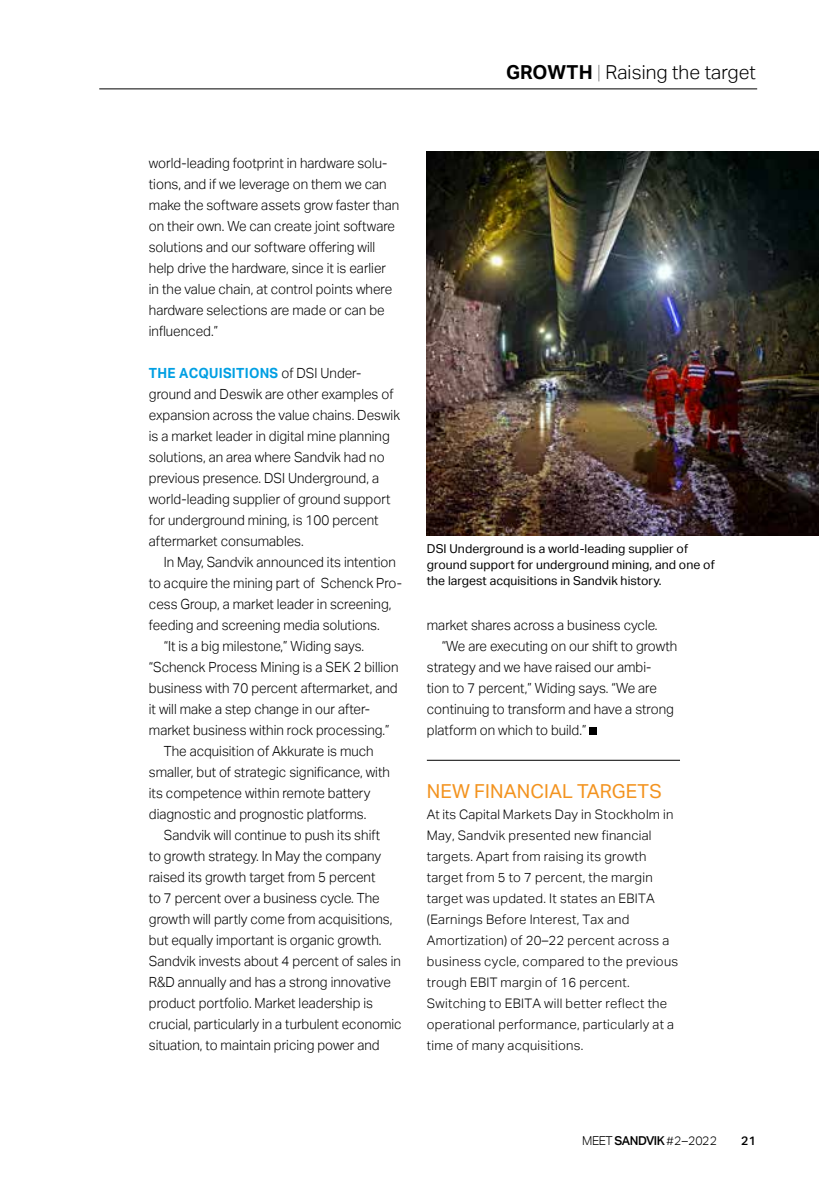
<style>
.page{position:relative;width:819px;height:1186px;background:#fff}
.page>*{position:absolute;margin:0;border:0;box-sizing:border-box;transform-origin:0 0}
.t1{font:300 19.25px "Aktiv Grotesk";letter-spacing:.005em;color:#000}
.t2{font:19.25px "Aktiv Grotesk";letter-spacing:.005em;color:#f3931f}
.t3{font:300 14px/21px "Aktiv Grotesk";color:#000;scale:.96 1}
.t4{font:300 13.12px/21px "Aktiv Grotesk";letter-spacing:.02em;color:#000}
.t5{font:12.25px/15.8px "Aktiv Grotesk";letter-spacing:.005em;color:#000}
.t6{font:500 12.25px "Aktiv Grotesk";letter-spacing:-.04em;color:#000}
.t7{font:500 12.25px "Aktiv Grotesk";color:#000}
.s1{font-weight:700}
.s2{font-weight:100}
.s3{font-weight:700;color:#009fe3}
.s4{font-weight:300}
</style>
<div class="page">
<hr style="left:99px;top:89px;width:658px;height:1px;background:#000">
<div style="left:589px;top:727px;width:8px;height:8px;background:#000"></div>
<hr style="left:427px;top:760px;width:253px;height:1px;background:#000">
<img style="left:427px;top:151px;width:392px;height:385px">
<h1 class="t1" style="left:506px;top:61px;width:251px"><span class="s1">GROWTH</span> <span class="s2">|</span> Raising the target</h1>
<p class="t3" style="left:149px;top:153px;width:262px">world-leading footprint in hardware solu&shy;tions, and if we leverage on them we can make the software assets grow faster than on their own. We can create joint software solutions and our software offering will help drive the hardware, since it is earlier in the value chain, at control points where hardware selections are made or can be influenced.”</p>
<p class="t3" style="left:149px;top:363px;width:263px"><span class="s3">THE ACQUISITIONS</span> of DSI Under&shy;ground and Deswik are other examples of expansion across the value chains. Deswik is a market leader in digital mine planning solutions, an area where Sandvik had no previous presence. DSI Underground, a world-leading supplier of ground support for underground mining, is 100 percent aftermarket consumables.</p>
<p class="t3" style="left:164px;top:552px;width:243px">In May, Sandvik announced its intention</p>
<p class="t3" style="left:149px;top:573px;width:265px">to acquire the mining part of Schenck Pro-</p>
<p class="t3" style="left:149px;top:594px;width:254px">cess Group, a market leader in screening,</p>
<p class="t3" style="left:149px;top:615px;width:242px">feeding and screening media solutions.</p>
<p class="t3" style="left:164px;top:636px;width:210px">“It is a big milestone,” Widing says.</p>
<p class="t3" style="left:149px;top:657px;width:261px">“Schenck Process Mining is a SEK 2 billion</p>
<p class="t3" style="left:149px;top:678px;width:260px">business with 70 percent aftermarket, and</p>
<p class="t3" style="left:149px;top:699px;width:232px">it will make a step change in our after-</p>
<p class="t3" style="left:149px;top:720px;width:252px">market business within rock processing.”</p>
<p class="t3" style="left:164px;top:741px;width:220px">The acquisition of Akkurate is much</p>
<p class="t3" style="left:149px;top:762px;width:252px">smaller, but of strategic significance, with</p>
<p class="t3" style="left:149px;top:783px;width:232px">its competence within remote battery</p>
<p class="t3" style="left:149px;top:804px;width:228px">diagnostic and prognostic platforms.</p>
<p class="t3" style="left:164px;top:825px;width:227px">Sandvik will continue to push its shift</p>
<p class="t3" style="left:149px;top:846px;width:243px">to growth strategy. In May the company</p>
<p class="t3" style="left:149px;top:867px;width:237px">raised its growth target from 5 percent</p>
<p class="t3" style="left:149px;top:888px;width:242px">to 7 percent over a business cycle. The</p>
<p class="t3" style="left:149px;top:909px;width:255px">growth will partly come from acquisitions,</p>
<p class="t3" style="left:149px;top:930px;width:244px">but equally important is organic growth.</p>
<p class="t3" style="left:149px;top:951px;width:264px">Sandvik invests about 4 percent of sales in</p>
<p class="t3" style="left:149px;top:972px;width:253px">R&amp;D annually and has a strong innovative</p>
<p class="t3" style="left:149px;top:993px;width:235px">product portfolio. Market leadership is</p>
<p class="t3" style="left:149px;top:1014px;width:265px">crucial, particularly in a turbulent economic</p>
<p class="t3" style="left:149px;top:1035px;width:242px">situation, to maintain pricing power and</p>
<p class="t5" style="left:427px;top:541px;width:289px">DSI Underground is a world-leading supplier of ground support for underground mining, and one of the largest acquisitions in Sandvik history.</p>
<p class="t3" style="left:427px;top:615px;width:242px">market shares across a business cycle.</p>
<p class="t3" style="left:441px;top:636px;width:247px">“We are executing on our shift to growth</p>
<p class="t3" style="left:427px;top:657px;width:235px">strategy and we have raised our ambi-</p>
<p class="t3" style="left:427px;top:678px;width:241px">tion to 7 percent,” Widing says. “We are</p>
<p class="t3" style="left:427px;top:699px;width:259px">continuing to transform and have a strong</p>
<p class="t3" style="left:427px;top:720px;width:168px">platform on which to build.”</p>
<h1 class="t2" style="left:427px;top:780px;width:236px">NEW FINANCIAL TARGETS</h1>
<p class="t4" style="left:427px;top:804px;width:253px">At its Capital Markets Day in Stockholm in May, Sandvik presented new financial targets. Apart from raising its growth target from 5 to 7 percent, the margin target was updated. It states an EBITA (Earnings Before Interest, Tax and Amortization) of 20–22 percent across a business cycle, compared to the previous trough EBIT margin of 16 percent.<br>Switching to EBITA will better reflect the operational performance, particularly at a time of many acquisitions.</p>
<p class="t6" style="left:582px;top:1133px;width:136px"><span class="s4">MEET</span> SANDVIK <span class="s4">#</span><span class="s4">2–2022</span></p>
<p class="t7" style="left:741px;top:1133px;width:16px">21</p>
</div>
